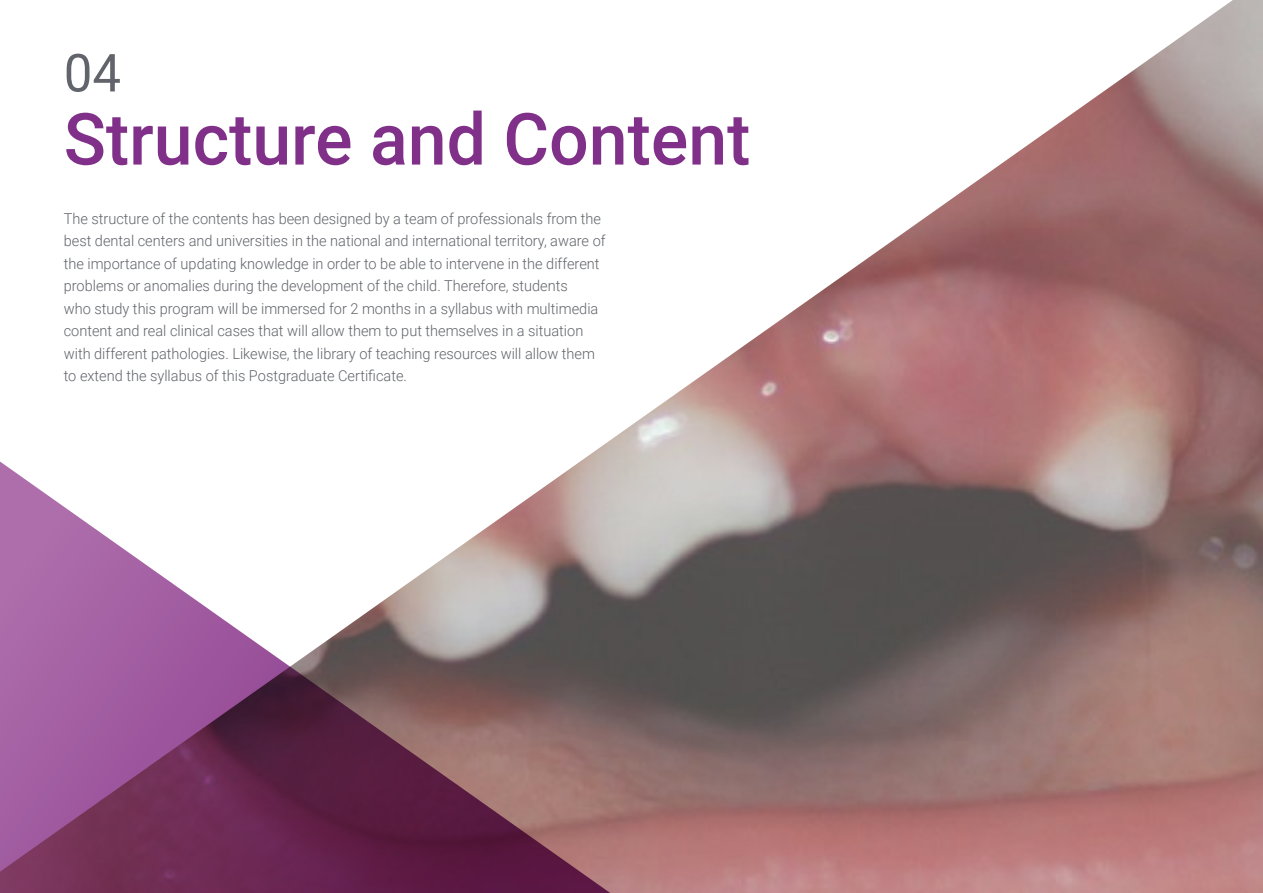
<style>
.page{position:relative;width:1263px;height:893px;background:#fff}
.page>*{position:absolute;margin:0;border:0;box-sizing:border-box;transform-origin:0 0}
.t1{font:500 72px "Roboto";color:#813089}
.t2{font:52.5px "Roboto";color:#61646a}
.t3{font:300 15px/22.5px "Roboto";color:#61646a}
</style>
<div class="page">
<img style="left:602px;top:0;width:661px;height:893px">
<svg style="left:0;top:446px;width:640px;height:447px"></svg>
<h2 class="t2" style="left:64px;top:36px;width:59px">04</h2>
<h1 class="t1" style="left:64px;top:89px;width:688px">Structure and Content</h1>
<p class="t3" style="left:64px;top:207px;width:543px">The structure of the contents has been designed by a team of professionals from the best dental centers and universities in the national and international territory, aware of the importance of updating knowledge in order to be able to intervene in the different problems or anomalies during the development of the child. Therefore, students<br>who study this program will be immersed for 2 months in a syllabus with multimedia content and real clinical cases that will allow them to put themselves in a situation with different pathologies. Likewise, the library of teaching resources will allow them to extend the syllabus of this Postgraduate Certificate.</p>
</div>
